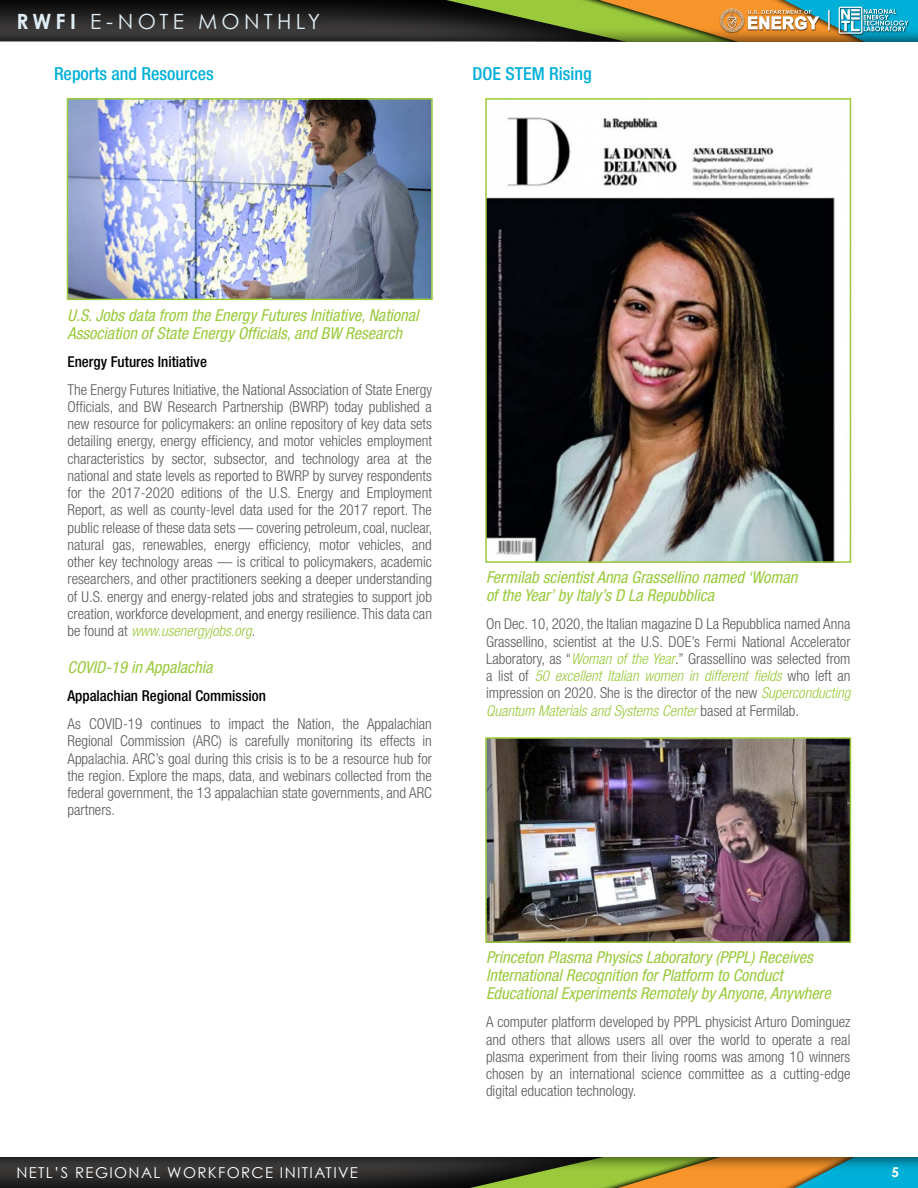
<style>
.page{position:relative;width:918px;height:1188px;background:#fff}
.page>*{position:absolute;margin:0;border:0;box-sizing:border-box;transform-origin:0 0}
.t1{font:21px "Century Gothic";letter-spacing:.205em;color:#dfeef6}
.t2{font:500 condensed 18px "Helvetica Neue LT Std";color:#00b0d8}
.t3{font:italic condensed 16.5px/18px "Helvetica Neue LT Std";color:#9aca3c}
.t4{font:300 condensed 15px/17.2px "Helvetica Neue LT Std";color:#58595b;text-align:justify}
.t5{font:500 condensed 15px "Helvetica Neue LT Std";color:#000}
.t6{font:15px "Century Gothic";letter-spacing:.09em;color:#fff}
.t7{font:700 13.5px "Century Gothic";color:#fff}
.s1{font-weight:700}
.s2{font-style:italic;color:#9aca3c}
</style>
<div class="page">
<svg style="left:70px;top:1172px;width:507px;height:16px;background:#333924"></svg>
<svg style="left:581px;top:1172px;width:337px;height:16px;background:#90a163"></svg>
<svg style="left:70px;top:0;width:507px;height:27px;background:#2e3420"></svg>
<svg style="left:581px;top:0;width:337px;height:27px;background:#a1a24f"></svg>
<div style="left:0;top:27px;width:918px;height:1145px;background:#000;opacity:.6"></div>
<div style="left:0;top:42px;width:918px;height:1115px;background:#fff"></div>
<div style="left:720px;top:7px;width:190px;height:28px;background:#000;opacity:.6"></div>
<svg style="left:839px;top:7px;width:69px;height:27px;background:#55b3c9"></svg>
<svg style="left:828px;top:11px;width:2px;height:19px"></svg>
<svg style="left:720px;top:8px;width:100px;height:24px"></svg>
<img style="left:70px;top:101px;width:360px;height:196px">
<div style="left:67px;top:98px;width:366px;height:202px;border:2px solid #9aca3c"></div>
<img style="left:488px;top:117px;width:347px;height:443px">
<div style="left:485px;top:98px;width:366px;height:465px;border:2px solid #9aca3c"></div>
<img style="left:488px;top:740px;width:360px;height:200px">
<div style="left:485px;top:737px;width:366px;height:206px;border:2px solid #9aca3c"></div>
<h1 class="t1" style="left:16px;top:8px;width:305px"><span class="s1">RWFI</span> E-NOTE MONTHLY</h1>
<p class="t2" style="left:54px;top:63px;width:161px">Reports and Resources</p>
<p class="t2" style="left:472px;top:63px;width:121px">DOE STEM Rising</p>
<p class="t3" style="left:68px;top:306px;width:353px">U.S. Jobs data from the Energy Futures Initiative, National<br>Association of State Energy Officials, and BW Research</p>
<p class="t5" style="left:68px;top:352px;width:141px">Energy Futures Initiative</p>
<p class="t4" style="left:68px;top:381px;width:367px">The Energy Futures Initiative, the National Association of State Energy Officials, and BW Research Partnership (BWRP) today published a new resource for policymakers: an online repository of key data sets detailing energy, energy efficiency, and motor vehicles employment characteristics by sector, subsector, and technology area at the national and state levels as reported to BWRP by survey respondents for the 2017-2020 editions of the U.S. Energy and Employment Report, as well as county-level data used for the 2017 report. The public release of these data sets — covering petroleum, coal, nuclear, natural gas, renewables, energy efficiency, motor vehicles, and other key technology areas — is critical to policymakers, academic researchers, and other practitioners seeking a deeper understanding of U.S. energy and energy-related jobs and strategies to support job creation, workforce development, and energy resilience. This data can be found at <span class="s2">www.usenergyjobs.org</span>.</p>
<p class="t3" style="left:68px;top:659px;width:146px">COVID-19 in Appalachia</p>
<p class="t5" style="left:68px;top:687px;width:200px">Appalachian Regional Commission</p>
<p class="t4" style="left:68px;top:715px;width:366px">As COVID-19 continues to impact the Nation, the Appalachian Regional Commission (ARC) is carefully monitoring its effects in Appalachia. ARC’s goal during this crisis is to be a resource hub for the region. Explore the maps, data, and webinars collected from the federal government, the 13 appalachian state governments, and ARC partners.</p>
<p class="t3" style="left:486px;top:569px;width:313px">Fermilab scientist Anna Grassellino named ‘Woman of the Year’ by Italy’s D La Repubblica</p>
<p class="t4" style="left:486px;top:615px;width:366px">On Dec. 10, 2020, the Italian magazine D La Repubblica named Anna Grassellino, scientist at the U.S. DOE’s Fermi National Accelerator Laboratory, as “<span class="s2">Woman of the Year</span>.” Grassellino was selected from a list of <span class="s2">50 excellent Italian women in different fields</span> who left an impression on 2020. She is the director of the new <span class="s2">Superconducting Quantum Materials and Systems Center</span> based at Fermilab.</p>
<p class="t3" style="left:486px;top:949px;width:346px">Princeton Plasma Physics Laboratory (PPPL) Receives<br>International Recognition for Platform to Conduct<br>Educational Experiments Remotely by Anyone, Anywhere</p>
<p class="t4" style="left:486px;top:1013px;width:366px">A computer platform developed by PPPL physicist Arturo Dominguez and others that allows users all over the world to operate a real plasma experiment from their living rooms was among 10 winners chosen by an international science committee as a cutting-edge digital education technology.</p>
<p class="t6" style="left:16px;top:1163px;width:343px">NETL’S REGIONAL WORKFORCE INITIATIVE</p>
<p class="t7" style="left:892px;top:1164px;width:9px">5</p>
</div>
